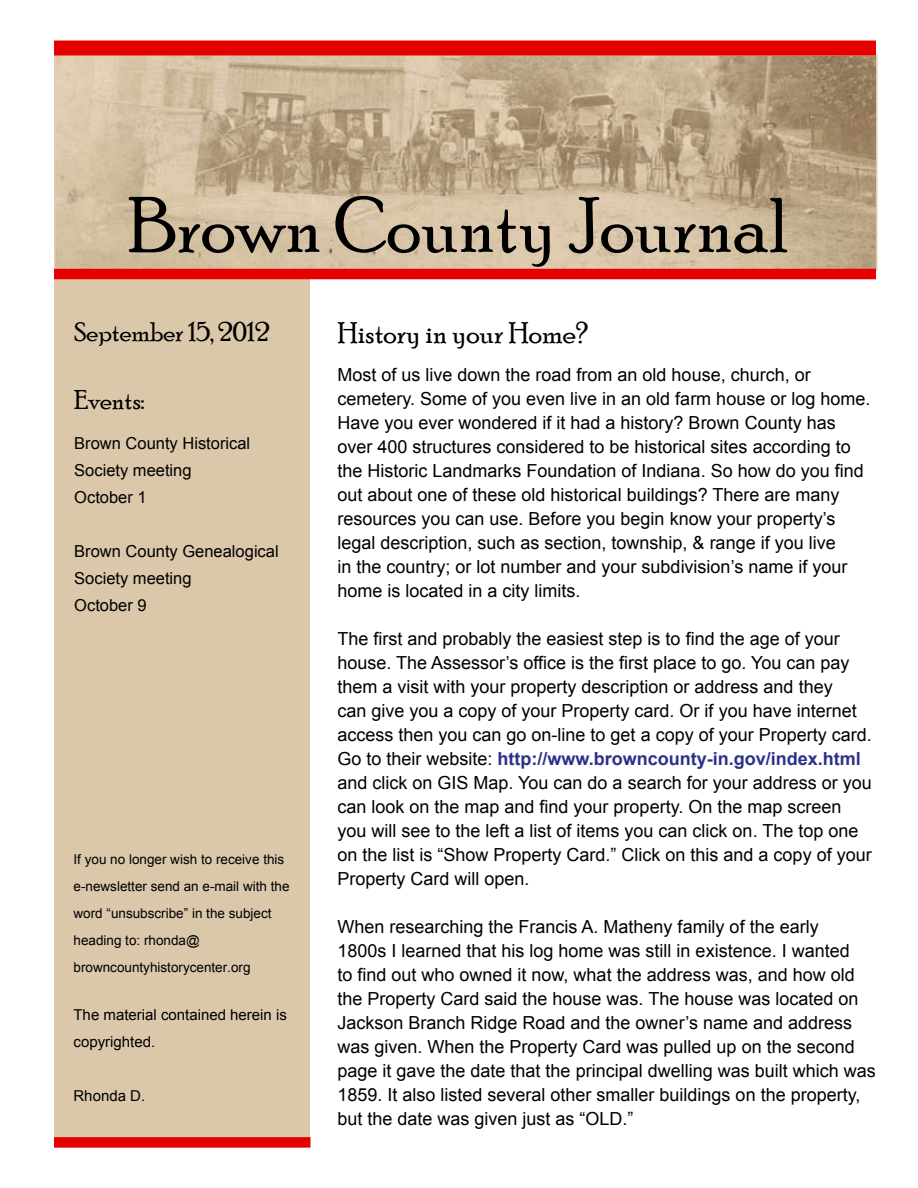
<style>
.page{position:relative;width:918px;height:1188px;background:#fff}
.page>*{position:absolute;margin:0;border:0;box-sizing:border-box;transform-origin:0 0}
.t1{font:78px "Poor Richard";color:#000}
.t2{font:30px "Poor Richard";color:#000}
.t3{font:27px "Poor Richard";color:#000}
.t4{font:18px/24px "Arial";color:#000}
.t5{font:16.5px/27px "Arial";color:#000}
.t6{font:15px/27px "Arial";color:#000}
.t7{font:13.5px/27px "Arial";color:#000}
.s1{font-weight:700;color:#2b3088}
</style>
<div class="page">
<img style="left:57px;top:57px;width:818px;height:211px">
<div style="left:54px;top:277px;width:256px;height:860px;background:#dbc8ab"></div>
<div style="left:54px;top:269px;width:822px;height:10px;background:#e60000"></div>
<div style="left:54px;top:40px;width:822px;height:16px;background:#e60000"></div>
<div style="left:54px;top:1137px;width:256px;height:11px;background:#e60000"></div>
<h1 class="t1" style="left:128px;top:181px;width:664px">Brown County Journal</h1>
<h3 class="t3" style="left:74px;top:317px;width:197px">September 15, 2012</h3>
<h3 class="t3" style="left:74px;top:384px;width:72px">Events:</h3>
<p class="t5" style="left:74px;top:430px;width:178px">Brown County Historical<br>Society meeting<br>October 1</p>
<p class="t5" style="left:74px;top:538px;width:206px">Brown County Genealogical<br>Society meeting<br>October 9</p>
<p class="t7" style="left:74px;top:846px;width:218px">If you no longer wish to receive this e-newsletter send an e-mail with the word “unsubscribe” in the subject heading to: rhonda@ browncountyhistorycenter.org</p>
<p class="t6" style="left:74px;top:1002px;width:215px">The material contained herein is copyrighted.</p>
<p class="t6" style="left:74px;top:1083px;width:73px">Rhonda D.</p>
<h2 class="t2" style="left:338px;top:316px;width:252px">History in your Home?</h2>
<p class="t4" style="left:338px;top:363px;width:534px">Most of us live down the road from an old house, church, or cemetery. Some of you even live in an old farm house or log home.<br>Have you ever wondered if it had a history? Brown County has over 400 structures considered to be historical sites according to the Historic Landmarks Foundation of Indiana. So how do you find out about one of these old historical buildings? There are many resources you can use. Before you begin know your property’s legal description, such as section, township, &amp; range if you live<br>in the country; or lot number and your subdivision’s name if your home is located in a city limits.</p>
<p class="t4" style="left:338px;top:627px;width:536px">The first and probably the easiest step is to find the age of your house. The Assessor’s office is the first place to go. You can pay them a visit with your property description or address and they<br>can give you a copy of your Property card. Or if you have internet access then you can go on-line to get a copy of your Property card.<br>Go to their website: <span class="s1">http://www.browncounty-in.gov/index.html </span>and click on GIS Map. You can do a search for your address or you can look on the map and find your property. On the map screen you will see to the left a list of items you can click on. The top one on the list is “Show Property Card.” Click on this and a copy of your Property Card will open.</p>
<p class="t4" style="left:338px;top:915px;width:540px">When researching the Francis A. Matheny family of the early<br>1800s I learned that his log home was still in existence. I wanted<br>to find out who owned it now, what the address was, and how old the Property Card said the house was. The house was located on Jackson Branch Ridge Road and the owner’s name and address was given. When the Property Card was pulled up on the second page it gave the date that the principal dwelling was built which was 1859. It also listed several other smaller buildings on the property, but the date was given just as “OLD.”</p>
</div>
